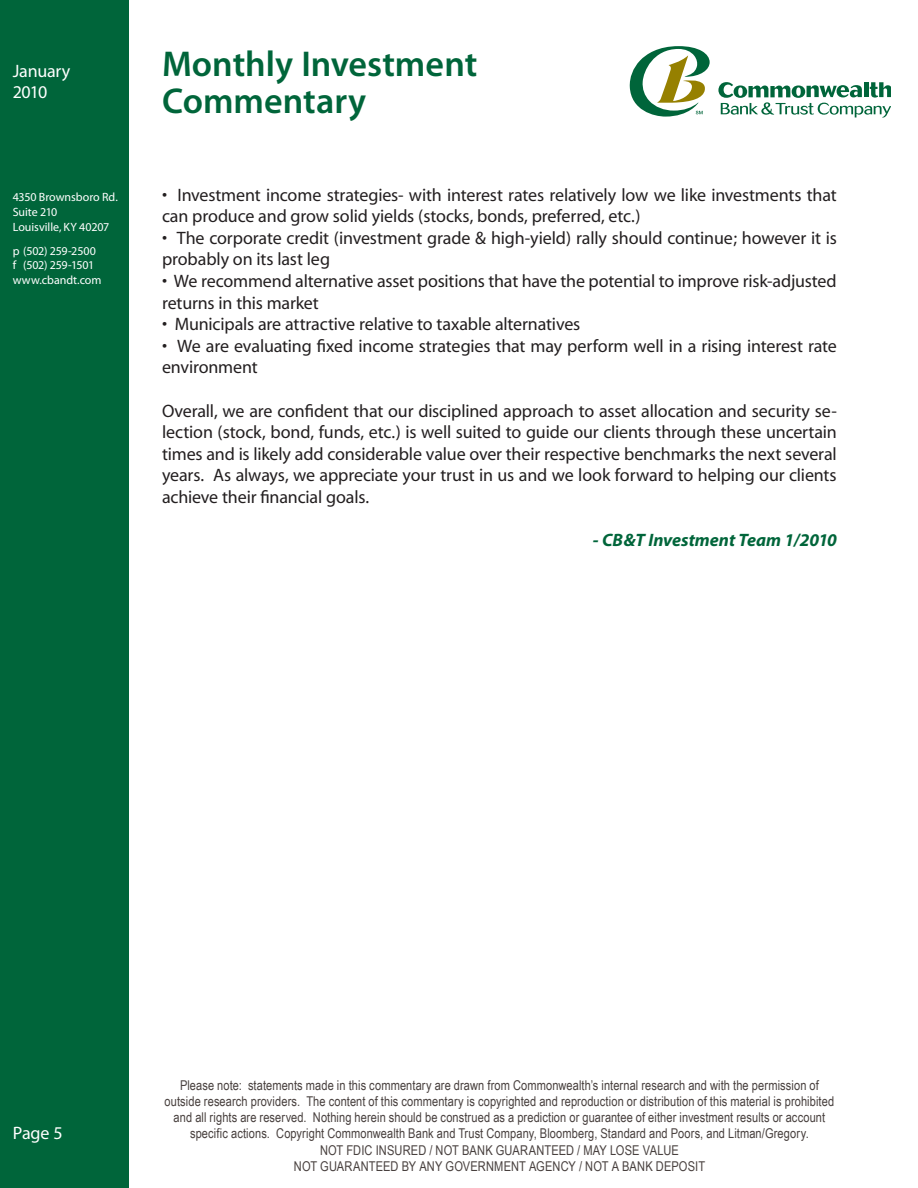
<style>
.page{position:relative;width:918px;height:1188px;background:#fff}
.page>*{position:absolute;margin:0;border:0;box-sizing:border-box;transform-origin:0 0}
.t1{font:600 36px/37.5px "Myriad Pro";color:#00653a}
.t2{font:18px/21.6px "Myriad";letter-spacing:-.01em;color:#231f20}
.t3{font:italic 700 18px "Myriad";letter-spacing:-.005em;color:#00653a}
.t4{font:18px/21.6px "Myriad Pro";letter-spacing:-.01em;color:#fff}
.t5{font:18px "Myriad";color:#fff}
.t6{font:13.5px/16.2px "Arial Narrow";letter-spacing:.005em;color:#48403e;text-align:center}
.t7{font:12px/15px "Myriad Pro";letter-spacing:-.005em;color:#fff}
</style>
<div class="page">
<div style="left:0;top:0;width:128px;height:1188px;background:#00653a"></div>
<svg style="left:629px;top:46px;width:81px;height:71px"></svg>
<svg style="left:718px;top:82px;width:173px;height:36px"></svg>
<p class="t4" style="left:13px;top:59px;width:59px">January<br>2010</p>
<p class="t7" style="left:13px;top:189px;width:107px">4350 Brownsboro Rd.<br>Suite 210<br>Louisville, KY 40207</p>
<p class="t7" style="left:13px;top:244px;width:90px;line-height:14.4px">p (502) 259-2500 f (502) 259-1501 www.cbandt.com</p>
<h1 class="t1" style="left:162px;top:44px;width:317px">Monthly Investment<br>Commentary</h1>
<p class="t2" style="left:162px;top:185px;width:676px">• Investment income strategies- with interest rates relatively low we like investments that can produce and grow solid yields (stocks, bonds, preferred, etc.)</p>
<p class="t2" style="left:162px;top:228px;width:676px">• The corporate credit (investment grade &amp; high-yield) rally should continue; however it is probably on its last leg</p>
<p class="t2" style="left:162px;top:271px;width:676px">• We recommend alternative asset positions that have the potential to improve risk-adjusted returns in this market</p>
<p class="t2" style="left:162px;top:314px;width:420px">• Municipals are attractive relative to taxable alternatives</p>
<p class="t2" style="left:162px;top:336px;width:676px">• We are evaluating fixed income strategies that may perform well in a rising interest rate environment</p>
<p class="t2" style="left:162px;top:401px;width:676px;text-align:justify">Overall, we are confident that our disciplined approach to asset allocation and security se&shy;lection (stock, bond, funds, etc.) is well suited to guide our clients through these uncertain times and is likely add considerable value over their respective benchmarks the next several years. As always, we appreciate your trust in us and we look forward to helping our clients achieve their financial goals.</p>
<p class="t3" style="left:593px;top:531px;width:245px">- CB&amp;T Investment Team 1/2010</p>
<p class="t5" style="left:13px;top:1124px;width:51px">Page 5</p>
<p class="t6" style="left:165px;top:1077px;width:671px">Please note: statements made in this commentary are drawn from Commonwealth’s internal research and with the permission of outside research providers. The content of this commentary is copyrighted and reproduction or distribution of this material is prohibited and all rights are reserved. Nothing herein should be construed as a prediction or guarantee of either investment results or account specific actions. Copyright Commonwealth Bank and Trust Company, Bloomberg, Standard and Poors, and Litman/Gregory.<br>NOT FDIC INSURED / NOT BANK GUARANTEED / MAY LOSE VALUE<br>NOT GUARANTEED BY ANY GOVERNMENT AGENCY / NOT A BANK DEPOSIT</p>
</div>
